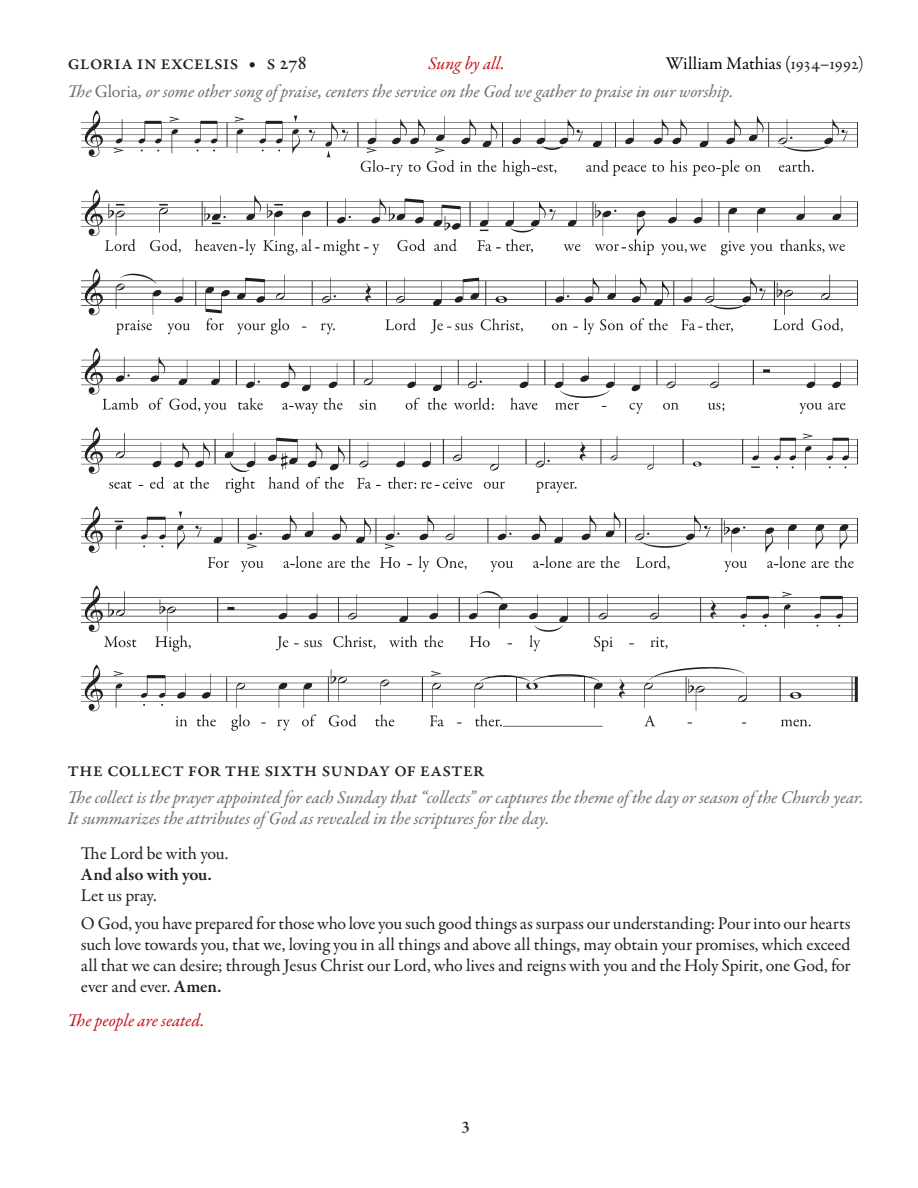
<style>
.page{position:relative;width:918px;height:1188px;background:#fff}
.page>*{position:absolute;margin:0;border:0;box-sizing:border-box;transform-origin:0 0}
._1-header{font:500 21px "Garamond Premr Pro";letter-spacing:-.01em;color:#231f20}
.t1{font:18px/21px "Garamond Premr Pro";letter-spacing:-.015em;color:#231f20;text-align:justify}
._1_ANNOTATIONS{font:italic 18px/21px "Garamond Premr Pro";letter-spacing:-.01em;color:#6c6d70}
.t2{font:italic 18px "Garamond Premr Pro";letter-spacing:-.01em;color:#c4121a}
.t3{font:18px "Garamond Premr Pro";letter-spacing:-.02em;color:#000}
.t4{font:600 18px "Garamond Premr Pro";letter-spacing:-.005em;color:#231f20}
.t5{font:600 16.5px "Garamond Premr Pro";color:#231f20}
.s1{font-size:16.5px}
.s2{color:#231f20}
.s3{font-style:normal}
.s4{font-weight:600}
</style>
<div class="page">
<img style="left:81px;top:110px;width:777px;height:621px">
<p class="_1-header" style="left:68px;top:50px;width:241px">gloria in excelsis <span class="s1">•</span> s 278</p>
<p class="t2" style="left:428px;top:52px;width:78px">Sung by all.</p>
<p class="t3" style="left:666px;top:53px;width:200px">William Mathias (<span class="s2">1934–1992)</span></p>
<p class="_1_ANNOTATIONS" style="left:68px;top:82px;width:668px">The <span class="s3">Gloria</span>, or some other song of praise, centers the service on the God we gather to praise in our worship.</p>
<p class="_1-header" style="left:67px;top:756px;width:418px">the collect for the sixth sunday of easter</p>
<p class="_1_ANNOTATIONS" style="left:67px;top:788px;width:798px">The collect is the prayer appointed for each Sunday that “collects” or captures the theme of the day or season of the Church year.<br>It summarizes the attributes of God as revealed in the scriptures for the day.</p>
<p class="t1" style="left:81px;top:843px;width:149px">The Lord be with you.</p>
<p class="t4" style="left:81px;top:863px;width:132px">And also with you.</p>
<p class="t1" style="left:81px;top:885px;width:77px">Let us pray.</p>
<p class="t1" style="left:81px;top:913px;width:771px">O God, you have prepared for those who love you such good things as surpass our understanding: Pour into our hearts such love towards you, that we, loving you in all things and above all things, may obtain your promises, which exceed all that we can desire; through Jesus Christ our Lord, who lives and reigns with you and the Holy Spirit, one God, for ever and ever. <span class="s4">Amen.</span></p>
<p class="t2" style="left:67px;top:1009px;width:139px">The people are seated.</p>
<p class="t5" style="left:462px;top:1117px;width:10px">3</p>
</div>
